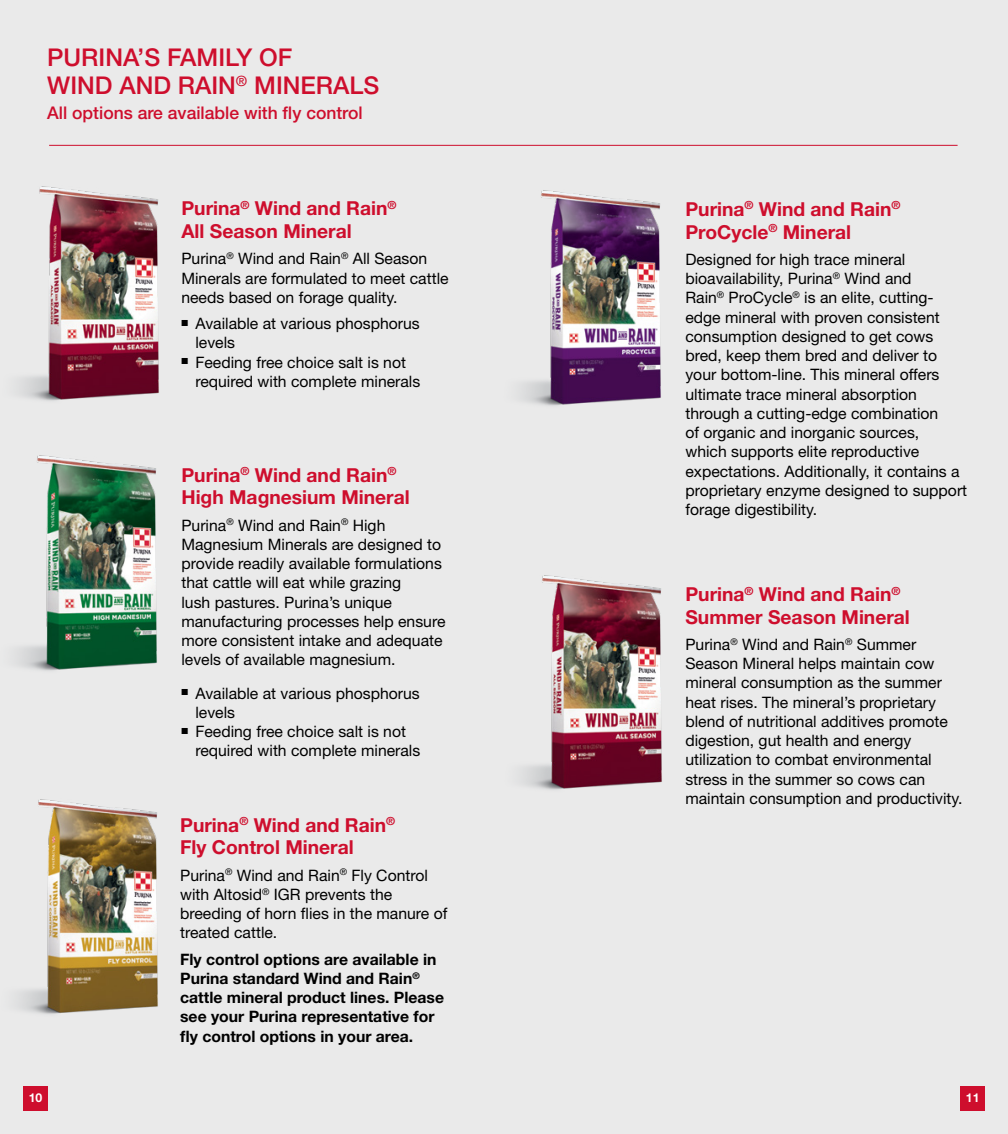
<style>
.page{position:relative;width:1008px;height:1134px;background:#eaeaea}
.page>*{position:absolute;margin:0;border:0;box-sizing:border-box;transform-origin:0 0}
.t1{font:500 24.5px/28px "Helvetica Neue";color:#ce0e2d}
.t2{font:700 19.25px/22.8px "Helvetica Neue";color:#ce0e2d}
.t3{font:500 17.5px "Helvetica Neue";color:#ce0e2d}
.t4{font:15.75px/19.2px "Helvetica Neue";color:#000}
.t5{font:700 15.75px/19.2px "Helvetica Neue";color:#000}
.t6{font:700 12.25px "Helvetica Neue";color:#fff}
</style>
<div class="page">
<div style="left:961px;top:1087px;width:24px;height:24px;background:#ce0e2d"></div>
<div style="left:24px;top:1087px;width:24px;height:24px;background:#ce0e2d"></div>
<hr style="left:49px;top:145px;width:909px;height:1px;background:#ce0e2d">
<img style="left:19px;top:186px;width:140px;height:215px">
<img style="left:521px;top:575px;width:141px;height:215px">
<img style="left:17px;top:799px;width:141px;height:215px">
<img style="left:16px;top:455px;width:141px;height:216px">
<img style="left:520px;top:190px;width:141px;height:216px">
<h1 class="t1" style="left:47px;top:43px;width:334px">PURINA’S FAMILY OF<br>WIND AND RAIN<sup>®</sup> MINERALS</h1>
<p class="t3" style="left:47px;top:102px;width:317px">All options are available with fly control</p>
<p class="t2" style="left:181px;top:197px;width:217px">Purina<sup>®</sup> Wind and Rain<sup>®<br></sup>All Season Mineral</p>
<p class="t4" style="left:181px;top:249px;width:269px">Purina<sup>®</sup> Wind and Rain<sup>®</sup> All Season<br>Minerals are formulated to meet cattle needs based on forage quality.</p>
<p class="t4" style="left:195px;top:314px;width:226px;text-indent:-14px">■ Available at various phosphorus levels</p>
<p class="t4" style="left:195px;top:352px;width:226px;text-indent:-14px">■ Feeding free choice salt is not required with complete minerals</p>
<p class="t2" style="left:181px;top:463px;width:230px">Purina<sup>®</sup> Wind and Rain<sup>®<br></sup>High Magnesium Mineral</p>
<p class="t4" style="left:181px;top:515px;width:266px">Purina<sup>®</sup> Wind and Rain<sup>®</sup> High Magnesium Minerals are designed to provide readily available formulations that cattle will eat while grazing<br>lush pastures. Purina’s unique manufacturing processes help ensure more consistent intake and adequate levels of available magnesium.</p>
<p class="t4" style="left:195px;top:683px;width:226px;text-indent:-14px">■ Available at various phosphorus levels</p>
<p class="t4" style="left:195px;top:722px;width:226px;text-indent:-14px">■ Feeding free choice salt is not required with complete minerals</p>
<p class="t2" style="left:180px;top:813px;width:217px">Purina<sup>®</sup> Wind and Rain<sup>®<br></sup>Fly Control Mineral</p>
<p class="t4" style="left:180px;top:865px;width:269px">Purina<sup>®</sup> Wind and Rain<sup>®</sup> Fly Control with Altosid<sup>®</sup> IGR prevents the breeding of horn flies in the manure of treated cattle.</p>
<p class="t5" style="left:180px;top:949px;width:265px">Fly control options are available in Purina standard Wind and Rain<sup>® </sup>cattle mineral product lines. Please see your Purina representative for fly control options in your area.</p>
<p class="t2" style="left:685px;top:197px;width:217px">Purina<sup>®</sup> Wind and Rain<sup>®<br></sup>ProCycle<sup>®</sup> Mineral</p>
<p class="t4" style="left:685px;top:249px;width:283px">Designed for high trace mineral bioavailability, Purina<sup>®</sup> Wind and<br>Rain<sup>®</sup> ProCycle<sup>®</sup> is an elite, cutting&shy;edge mineral with proven consistent consumption designed to get cows bred, keep them bred and deliver to your bottom-line. This mineral offers ultimate trace mineral absorption through a cutting-edge combination<br>of organic and inorganic sources,<br>which supports elite reproductive expectations. Additionally, it contains a proprietary enzyme designed to support forage digestibility.</p>
<p class="t2" style="left:685px;top:582px;width:226px">Purina<sup>®</sup> Wind and Rain<sup>®<br></sup>Summer Season Mineral</p>
<p class="t4" style="left:685px;top:635px;width:279px">Purina<sup>®</sup> Wind and Rain<sup>®</sup> Summer Season Mineral helps maintain cow mineral consumption as the summer heat rises. The mineral’s proprietary blend of nutritional additives promote digestion, gut health and energy utilization to combat environmental stress in the summer so cows can maintain consumption and productivity.</p>
<p class="t6" style="left:29px;top:1090px;width:15px">10</p>
<p class="t6" style="left:966px;top:1091px;width:15px">11</p>
</div>
